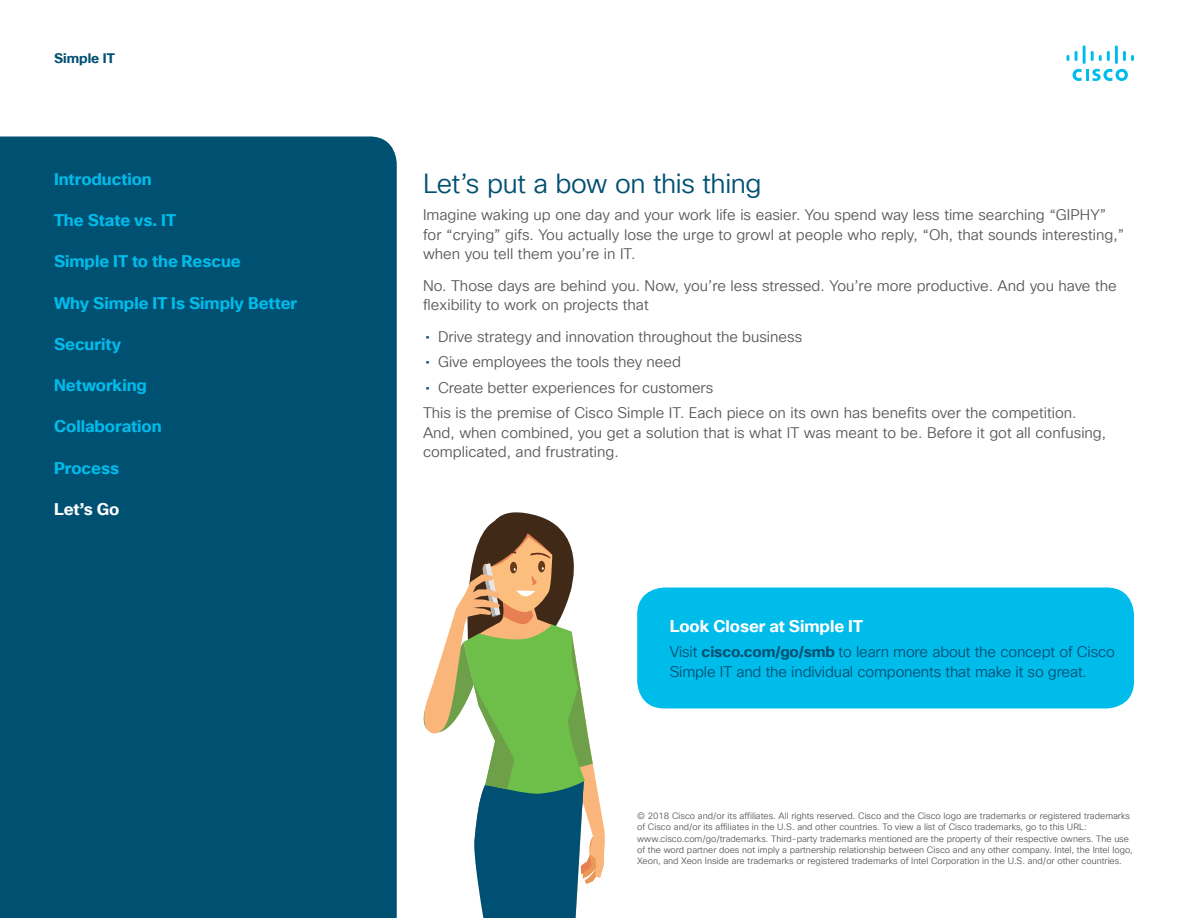
<style>
.page{position:relative;width:1188px;height:918px;background:#fff}
.page>*{position:absolute;margin:0;border:0;box-sizing:border-box;transform-origin:0 0}
.t1{font:27px "Cisco Sans TT Light";letter-spacing:-.015em;color:#005072}
.t2{font:700 16.5px "Cisco Sans TT";color:#00bceb}
.t3{font:700 16.5px "Cisco Sans TT";letter-spacing:-.005em;color:#fff}
.t4{font:15px/19.5px "Cisco Sans TT Light";color:#58595b}
.t5{font:15px/19.5px "Cisco Sans TT Light";letter-spacing:-.01em;color:#005072}
.t6{font:700 13.5px "Cisco Sans TT";color:#005072}
.t7{font:9px/11.2px "Cisco Sans TT Light";color:#58595b}
.s1{font-family:"Cisco Sans TT";color:#005072}
.s2{font-family:"Cisco Sans TT";font-weight:700}
</style>
<div class="page">
<svg style="left:1073px;top:69px;width:55px;height:12px"></svg>
<svg style="left:1067px;top:55px;width:2px;height:6px"></svg>
<svg style="left:1075px;top:51px;width:3px;height:10px"></svg>
<hr style="left:1083px;top:45px;width:3px;height:19px;background:#00bceb">
<svg style="left:1091px;top:51px;width:19px;height:10px"></svg>
<hr style="left:1115px;top:45px;width:3px;height:19px;background:#00bceb">
<svg style="left:1123px;top:51px;width:11px;height:10px"></svg>
<div style="left:0;top:136px;width:397px;height:782px;background:#005072"></div>
<div style="left:637px;top:588px;width:497px;height:120px;background:#00bceb;border-radius:27px"></div>
<svg style="left:423px;top:512px;width:182px;height:406px"></svg>
<p class="t6" style="left:54px;top:49px;width:62px">Simple IT</p>
<p class="t2" style="left:54px;top:168px;width:99px">Introduction</p>
<p class="t2" style="left:54px;top:209px;width:123px">The State vs. IT</p>
<p class="t2" style="left:54px;top:251px;width:188px">Simple IT to the Rescue</p>
<p class="t2" style="left:54px;top:292px;width:245px">Why Simple IT Is Simply Better</p>
<p class="t2" style="left:54px;top:333px;width:69px">Security</p>
<p class="t2" style="left:54px;top:374px;width:94px">Networking</p>
<p class="t2" style="left:54px;top:416px;width:109px">Collaboration</p>
<p class="t2" style="left:54px;top:457px;width:67px">Process</p>
<p class="t3" style="left:54px;top:498px;width:67px">Let’s Go</p>
<h1 class="t1" style="left:423px;top:166px;width:340px">Let’s put a bow on this thing</h1>
<p class="t4" style="left:423px;top:206px;width:703px">Imagine waking up one day and your work life is easier. You spend way less time searching “GIPHY” for “crying” gifs. You actually lose the urge to growl at people who reply, “Oh, that sounds interesting,” when you tell them you’re in IT.</p>
<p class="t4" style="left:423px;top:276px;width:695px">No. Those days are behind you. Now, you’re less stressed. You’re more productive. And you have the flexibility to work on projects that</p>
<p class="t4" style="left:425px;top:327px;width:378px"><span class="s1">•</span> Drive strategy and innovation throughout the business</p>
<p class="t4" style="left:425px;top:353px;width:257px"><span class="s1">•</span> Give employees the tools they need</p>
<p class="t4" style="left:423px;top:375px;width:655px;line-height:25.5px"><span class="s1">•</span> Create better experiences for customers<br>This is the premise of Cisco Simple IT. Each piece on its own has benefits over the competition.</p>
<p class="t4" style="left:423px;top:423px;width:685px">And, when combined, you get a solution that is what IT was meant to be. Before it got all confusing, complicated, and frustrating.</p>
<p class="t3" style="left:670px;top:615px;width:195px">Look Closer at Simple IT</p>
<p class="t5" style="left:670px;top:643px;width:447px">Visit <span class="s2">cisco.com/go/smb</span> to learn more about the concept of Cisco<br>Simple IT and the individual components that make it so great.</p>
<p class="t7" style="left:637px;top:811px;width:497px">© 2018 Cisco and/or its affiliates. All rights reserved. Cisco and the Cisco logo are trademarks or registered trademarks of Cisco and/or its affiliates in the U.S. and other countries. To view a list of Cisco trademarks, go to this URL: www.cisco.com/go/trademarks. Third-party trademarks mentioned are the property of their respective owners. The use of the word partner does not imply a partnership relationship between Cisco and any other company. Intel, the Intel logo, Xeon, and Xeon Inside are trademarks or registered trademarks of Intel Corporation in the U.S. and/or other countries.</p>
</div>
